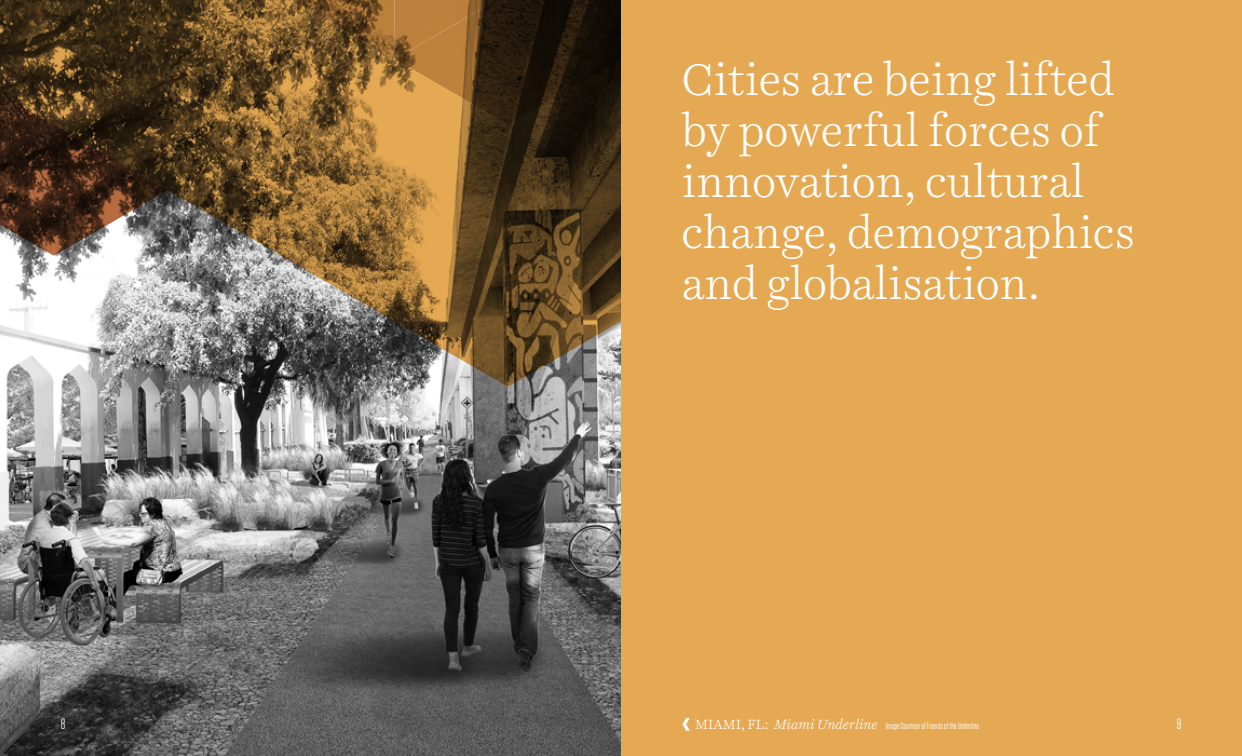
<style>
.page{position:relative;width:1242px;height:756px;background:#fff}
.page>*{position:absolute;margin:0;border:0;box-sizing:border-box;transform-origin:0 0}
.t1{font:300 45px/51px "Harriet Text";color:#fff}
.t2{font:15px "Tungsten Narrow";color:#fff}
.t3{font:9px "Tungsten Narrow";letter-spacing:.02em;color:#fff}
.s1{font-family:"Harriet Text";font-weight:300;font-size:13.5px}
.s2{font-family:"Harriet Text";font-weight:300;font-style:italic;font-size:13.5px}
</style>
<div class="page">
<img style="left:0;top:256px;width:621px;height:500px">
<svg style="left:0;top:0;width:54px;height:256px;background:#493321"></svg>
<svg style="left:54px;top:0;width:567px;height:387px;background:#77654d"></svg>
<svg style="left:281px;top:0;width:340px;height:191px;background:#715127"></svg>
<div style="left:621px;top:0;width:621px;height:756px;background:#e6a953"></div>
<svg style="left:682px;top:718px;width:8px;height:13px"></svg>
<p class="t2" style="left:61px;top:716px;width:6px">8</p>
<p class="t1" style="left:682px;top:53px;width:455px">Cities are being lifted by powerful forces of innovation, cultural change, demographics and globalisation.</p>
<p class="t3" style="left:695px;top:721px;width:285px"><span class="s1">MIAMI, FL:</span> <span class="s2">Miami Underline</span> Image Courtesy of Friends of the Underline</p>
<p class="t2" style="left:1177px;top:716px;width:6px">9</p>
</div>
